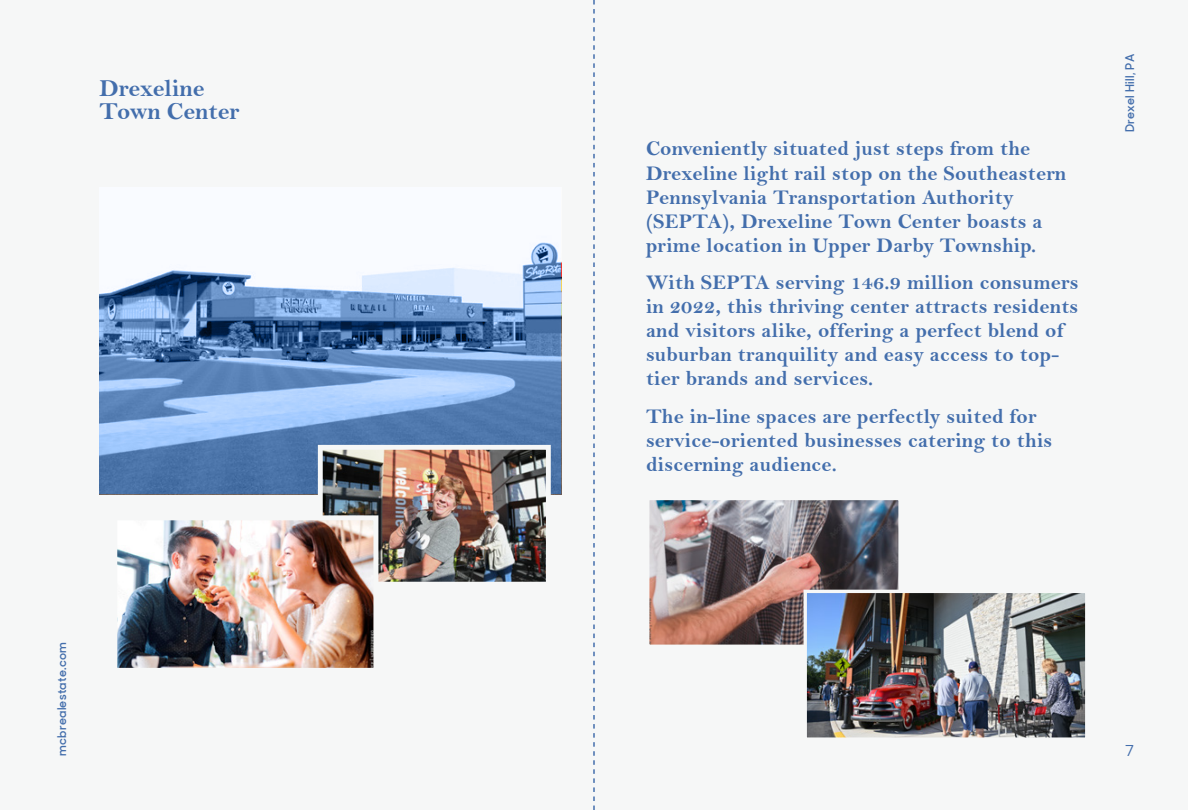
<style>
.page{position:relative;width:1188px;height:810px;background:#f6f7f7}
.page>*{position:absolute;margin:0;border:0;box-sizing:border-box;transform-origin:0 0}
.t1{font:24.6px/23.2px "Bell MT Bold";color:#436eac}
.t2{font:21px/24px "Bell MT Bold";letter-spacing:.01em;color:#436eac}
.t3{font:500 15px "Sharp Sans Disp No 1";color:#436eac}
.t4{font:600 12px "Sharp Sans Disp No 1";letter-spacing:.025em;color:#436eac}
</style>
<div class="page">
<svg style="left:99px;top:242px;width:462px;height:252px"></svg>
<img style="left:324px;top:451px;width:221px;height:130px">
<div style="left:318px;top:445px;width:233px;height:142px;border:5px solid #f6f7f7"></div>
<img style="left:118px;top:521px;width:254px;height:146px">
<div style="left:112px;top:515px;width:266px;height:158px;border:5px solid #f6f7f7"></div>
<img style="left:650px;top:501px;width:248px;height:143px">
<div style="left:646px;top:497px;width:256px;height:151px;border:3px solid #f6f7f7"></div>
<img style="left:808px;top:594px;width:276px;height:143px">
<div style="left:804px;top:590px;width:284px;height:151px;border:3px solid #f6f7f7"></div>
<svg style="left:593px;top:0;width:2px;height:810px"></svg>
<p class="t1" style="left:99px;top:76px;width:142px">Drexeline<br>Town Center</p>
<p class="t4" style="left:52px;top:756px;width:115px;rotate:-90deg">mcbrealestate.com</p>
<p class="t2" style="left:646px;top:137px;width:422px">Conveniently situated just steps from the Drexeline light rail stop on the Southeastern Pennsylvania Transportation Authority (SEPTA), Drexeline Town Center boasts a prime location in Upper Darby Township.</p>
<p class="t2" style="left:646px;top:270px;width:434px">With SEPTA serving 146.9 million consumers in 2022, this thriving center attracts residents and visitors alike, offering a perfect blend of suburban tranquility and easy access to top&shy;tier brands and services.</p>
<p class="t2" style="left:646px;top:404px;width:408px">The in-line spaces are perfectly suited for service-oriented businesses catering to this discerning audience.</p>
<p class="t4" style="left:1120px;top:132px;width:80px;rotate:-90deg">Drexel Hill, PA</p>
<p class="t3" style="left:1125px;top:740px;width:10px">7</p>
</div>
